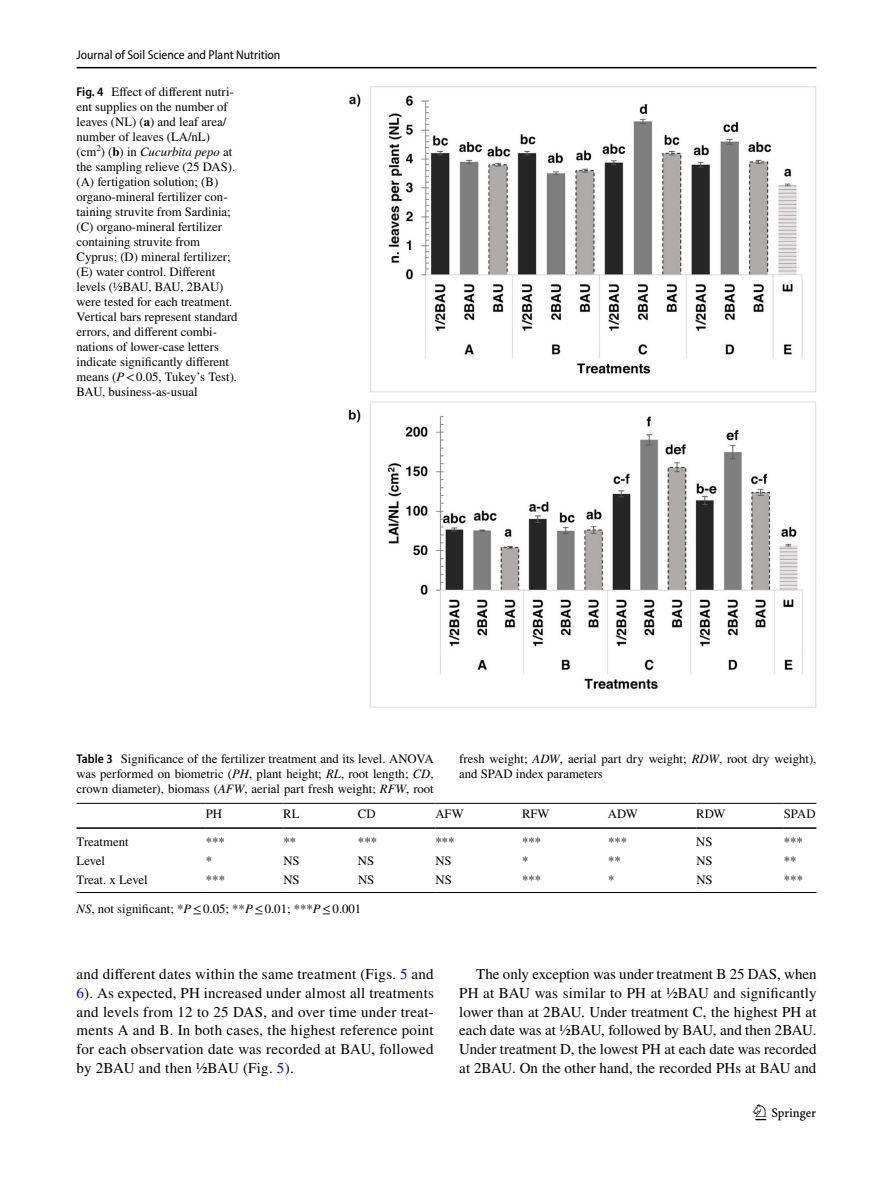
<style>
.page{position:relative;width:893px;height:1187px;background:#fff}
.page>*{position:absolute;margin:0;border:0;box-sizing:border-box;transform-origin:0 0}
.t1{font:22.5px "Springnew Regular 3";color:#000}
.t2{font:15px/18.8px "STIX";letter-spacing:.005em;color:#000;text-align:justify}
.t3{font:12.75px/15px "STIX";color:#000}
.t4{font:semi-condensed 12.75px "Myriad Pro";color:#000}
.s1{font-family:"Myriad Pro";font-weight:600;font-stretch:semi-condensed}
.s2{font-weight:700}
.s3{font-style:italic}
.s4{color:#00f}
</style>
<div class="page">
<hr style="left:77px;top:67px;width:739px;height:1px;background:#000">
<img style="left:349px;top:87px;width:467px;height:620px">
<hr style="left:77px;top:802px;width:129px;height:1px;background:#000">
<hr style="left:77px;top:827px;width:129px;height:1px;background:#000">
<hr style="left:206px;top:802px;width:77px;height:1px;background:#000">
<hr style="left:206px;top:827px;width:77px;height:1px;background:#000">
<hr style="left:283px;top:802px;width:75px;height:1px;background:#000">
<hr style="left:283px;top:827px;width:75px;height:1px;background:#000">
<hr style="left:358px;top:802px;width:77px;height:1px;background:#000">
<hr style="left:358px;top:827px;width:77px;height:1px;background:#000">
<hr style="left:435px;top:802px;width:87px;height:1px;background:#000">
<hr style="left:435px;top:827px;width:87px;height:1px;background:#000">
<hr style="left:522px;top:802px;width:86px;height:1px;background:#000">
<hr style="left:522px;top:827px;width:86px;height:1px;background:#000">
<hr style="left:608px;top:802px;width:88px;height:1px;background:#000">
<hr style="left:608px;top:827px;width:88px;height:1px;background:#000">
<hr style="left:696px;top:802px;width:88px;height:1px;background:#000">
<hr style="left:696px;top:827px;width:88px;height:1px;background:#000">
<hr style="left:784px;top:802px;width:32px;height:1px;background:#000">
<hr style="left:784px;top:827px;width:32px;height:1px;background:#000">
<hr style="left:77px;top:892px;width:129px;height:1px;background:#000">
<hr style="left:206px;top:892px;width:77px;height:1px;background:#000">
<hr style="left:283px;top:892px;width:75px;height:1px;background:#000">
<hr style="left:358px;top:892px;width:77px;height:1px;background:#000">
<hr style="left:435px;top:892px;width:87px;height:1px;background:#000">
<hr style="left:522px;top:892px;width:86px;height:1px;background:#000">
<hr style="left:608px;top:892px;width:88px;height:1px;background:#000">
<hr style="left:696px;top:892px;width:88px;height:1px;background:#000">
<hr style="left:784px;top:892px;width:32px;height:1px;background:#000">
<p class="t4" style="left:77px;top:48px;width:205px">Journal of Soil Science and Plant Nutrition</p>
<p class="t3" style="left:77px;top:85px;width:163px"><span class="s1">Fig. 4</span> Effect of different nutri&shy;ent supplies on the number of leaves (NL) (<span class="s2">a</span>) and leaf area/ number of leaves (LA/nL) (cm<sup>2</sup>) (<span class="s2">b</span>) in <span class="s3">Cucurbita pepo</span> at the sampling relieve (25 DAS). (A) fertigation solution; (B) organo-mineral fertilizer con&shy;taining struvite from Sardinia; (C) organo-mineral fertilizer containing struvite from<br>Cyprus; (D) mineral fertilizer; (E) water control. Different levels (½BAU, BAU, 2BAU) were tested for each treatment.<br>Vertical bars represent standard errors, and different combi&shy;nations of lower-case letters indicate significantly different means (<span class="s3">P</span>&lt;0.05, Tukey’s Test).<br>BAU, business-as-usual</p>
<p class="t3" style="left:77px;top:751px;width:359px;text-align:justify"><span class="s1">Table 3</span> Significance of the fertilizer treatment and its level. ANOVA was performed on biometric (<span class="s3">PH</span>, plant height; <span class="s3">RL</span>, root length; <span class="s3">CD</span>, crown diameter), biomass (<span class="s3">AFW</span>, aerial part fresh weight; <span class="s3">RFW</span>, root</p>
<p class="t3" style="left:459px;top:751px;width:359px">fresh weight; <span class="s3">ADW</span>, aerial part dry weight; <span class="s3">RDW</span>, root dry weight), and SPAD index parameters</p>
<p class="t3" style="left:206px;top:807px;width:18px">PH</p>
<p class="t3" style="left:283px;top:807px;width:18px">RL</p>
<p class="t3" style="left:358px;top:807px;width:19px">CD</p>
<p class="t3" style="left:435px;top:807px;width:30px">AFW</p>
<p class="t3" style="left:522px;top:807px;width:29px">RFW</p>
<p class="t3" style="left:608px;top:807px;width:31px">ADW</p>
<p class="t3" style="left:696px;top:807px;width:31px">RDW</p>
<p class="t3" style="left:784px;top:807px;width:33px">SPAD</p>
<p class="t3" style="left:77px;top:835px;width:54px">Treatment</p>
<p class="t3" style="left:206px;top:835px;width:21px">***</p>
<p class="t3" style="left:283px;top:835px;width:14px">**</p>
<p class="t3" style="left:358px;top:835px;width:21px">***</p>
<p class="t3" style="left:435px;top:835px;width:21px">***</p>
<p class="t3" style="left:522px;top:835px;width:21px">***</p>
<p class="t3" style="left:608px;top:835px;width:21px">***</p>
<p class="t3" style="left:696px;top:835px;width:18px">NS</p>
<p class="t3" style="left:784px;top:835px;width:21px">***</p>
<p class="t3" style="left:77px;top:854px;width:30px">Level</p>
<p class="t3" style="left:206px;top:854px;width:8px">*</p>
<p class="t3" style="left:283px;top:854px;width:18px">NS</p>
<p class="t3" style="left:358px;top:854px;width:18px">NS</p>
<p class="t3" style="left:435px;top:854px;width:18px">NS</p>
<p class="t3" style="left:522px;top:854px;width:8px">*</p>
<p class="t3" style="left:608px;top:854px;width:14px">**</p>
<p class="t3" style="left:696px;top:854px;width:18px">NS</p>
<p class="t3" style="left:784px;top:854px;width:14px">**</p>
<p class="t3" style="left:77px;top:873px;width:72px">Treat. x Level</p>
<p class="t3" style="left:206px;top:873px;width:21px">***</p>
<p class="t3" style="left:283px;top:873px;width:18px">NS</p>
<p class="t3" style="left:358px;top:873px;width:18px">NS</p>
<p class="t3" style="left:435px;top:873px;width:18px">NS</p>
<p class="t3" style="left:522px;top:873px;width:21px">***</p>
<p class="t3" style="left:608px;top:873px;width:8px">*</p>
<p class="t3" style="left:696px;top:873px;width:18px">NS</p>
<p class="t3" style="left:784px;top:873px;width:21px">***</p>
<p class="t3" style="left:77px;top:901px;width:286px"><span class="s3">NS</span>, not significant; *<span class="s3">P</span>≤0.05; **<span class="s3">P</span>≤0.01; ***<span class="s3">P</span>≤0.001</p>
<p class="t2" style="left:77px;top:965px;width:359px">and different dates within the same treatment (Figs. <span class="s4">5</span> and <span class="s4">6</span>). As expected, PH increased under almost all treatments and levels from 12 to 25 DAS, and over time under treat&shy;ments A and B. In both cases, the highest reference point for each observation date was recorded at BAU, followed by 2BAU and then ½BAU (Fig. <span class="s4">5</span>).</p>
<p class="t2" style="left:459px;top:965px;width:359px;text-indent:17px">The only exception was under treatment B 25 DAS, when PH at BAU was similar to PH at ½BAU and significantly lower than at 2BAU. Under treatment C, the highest PH at each date was at ½BAU, followed by BAU, and then 2BAU.<br>Under treatment D, the lowest PH at each date was recorded at 2BAU. On the other hand, the recorded PHs at BAU and</p>
<h1 class="t1" style="left:755px;top:1104px;width:62px">1 3</h1>
</div>
